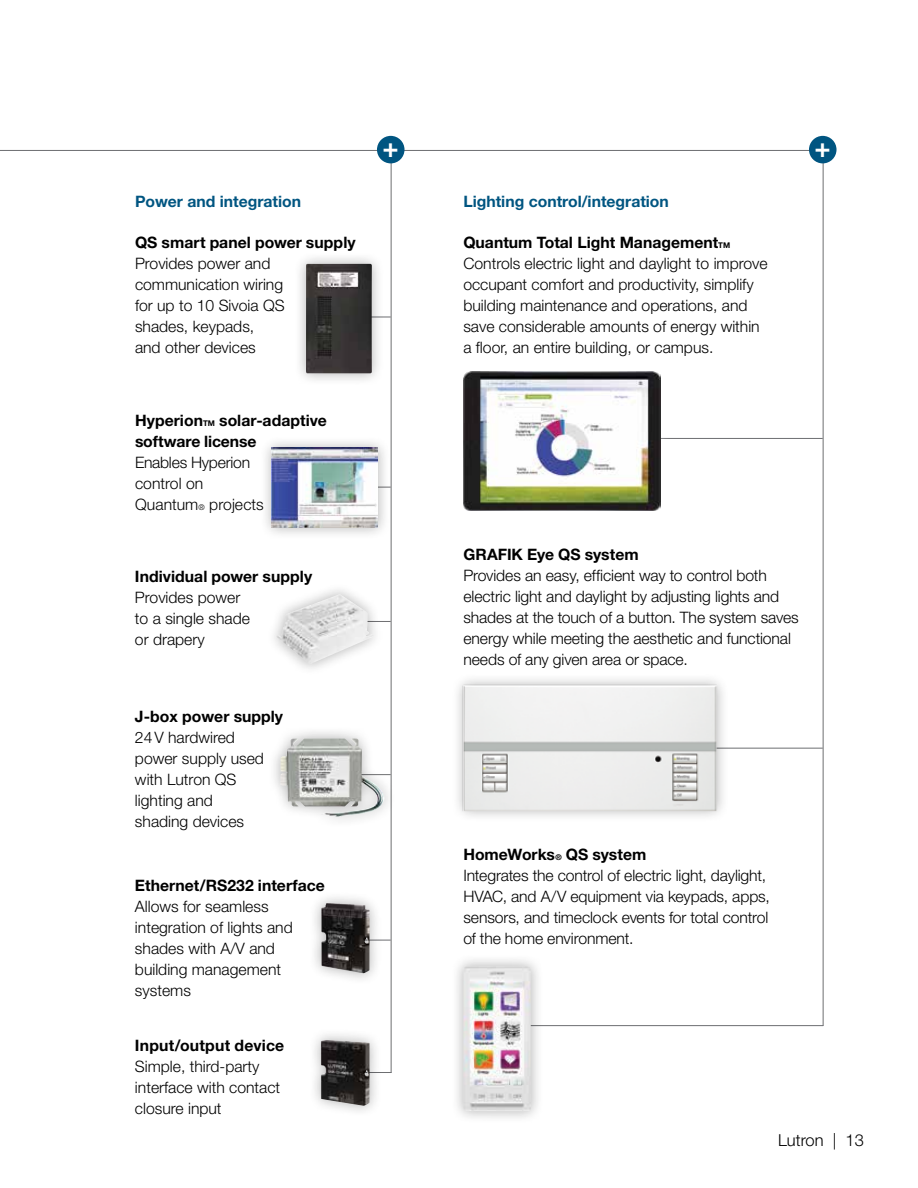
<style>
.page{position:relative;width:918px;height:1188px;background:#fff}
.page>*{position:absolute;margin:0;border:0;box-sizing:border-box;transform-origin:0 0}
.t1{font:700 27px "Helvetica Neue LT Std";color:#fff}
.t2{font:300 16.5px "Helvetica Neue LT Std";color:#000}
.t3{font:300 15.75px/21px "Helvetica Neue LT Std";color:#000}
.t4{font:700 15.75px/21px "Helvetica Neue LT Std";color:#000}
.t5{font:700 15.75px "Helvetica Neue LT Std";color:#005581}
.s1{font-size:7.8px}
.s2{font-weight:700}
.s3{font-weight:700;font-size:7.8px}
</style>
<div class="page">
<hr style="left:0;top:150px;width:824px;height:1px;background:#6d6e71">
<hr style="left:823px;top:149px;width:1px;height:877px;background:#6d6e71">
<hr style="left:623px;top:438px;width:200px;height:1px;background:#6d6e71">
<hr style="left:683px;top:748px;width:140px;height:1px;background:#6d6e71">
<hr style="left:525px;top:1025px;width:298px;height:1px;background:#6d6e71">
<hr style="left:391px;top:159px;width:1px;height:914px;background:#6d6e71">
<hr style="left:343px;top:317px;width:48px;height:1px;background:#6d6e71">
<hr style="left:343px;top:621px;width:48px;height:1px;background:#6d6e71">
<hr style="left:348px;top:940px;width:43px;height:1px;background:#6d6e71">
<hr style="left:343px;top:1072px;width:49px;height:1px;background:#6d6e71">
<div style="left:809px;top:136px;width:28px;height:27px;background:#005581;border-radius:50%"></div>
<div style="left:377px;top:136px;width:28px;height:27px;background:#005581;border-radius:50%"></div>
<hr style="left:343px;top:487px;width:48px;height:1px;background:#6d6e71">
<div style="left:294px;top:251px;width:90px;height:135px;background:#000;opacity:.3"></div>
<img style="left:306px;top:264px;width:66px;height:109px">
<div style="left:265px;top:582px;width:120px;height:94px;background:#fff"></div>
<img style="left:276px;top:594px;width:97px;height:70px">
<div style="left:308px;top:1028px;width:74px;height:90px;background:#000;opacity:.3"></div>
<img style="left:321px;top:1040px;width:49px;height:66px">
<div style="left:309px;top:890px;width:73px;height:95px;background:#000;opacity:.3"></div>
<img style="left:321px;top:903px;width:49px;height:70px">
<div style="left:268px;top:726px;width:128px;height:103px;background:#000;opacity:.3"></div>
<img style="left:280px;top:738px;width:105px;height:79px">
<div style="left:259px;top:435px;width:131px;height:105px;background:#000;opacity:.3"></div>
<img style="left:272px;top:448px;width:106px;height:79px">
<div style="left:452px;top:673px;width:277px;height:150px;background:#000;opacity:.3"></div>
<img style="left:457px;top:677px;width:262px;height:146px">
<div style="left:451px;top:954px;width:92px;height:170px;background:#000;opacity:.3"></div>
<img style="left:463px;top:966px;width:68px;height:145px">
<div style="left:451px;top:359px;width:222px;height:164px;background:#fff"></div>
<img style="left:463px;top:372px;width:197px;height:138px">
<p class="t5" style="left:135px;top:192px;width:168px">Power and integration</p>
<p class="t4" style="left:135px;top:232px;width:222px">QS smart panel power supply</p>
<p class="t3" style="left:135px;top:253px;width:151px">Provides power and communication wiring for up to 10 Sivoia QS shades, keypads,<br>and other devices</p>
<p class="t4" style="left:135px;top:410px;width:193px">Hyperion<span class="s1">TM</span> solar‑adaptive software license</p>
<p class="t3" style="left:135px;top:452px;width:130px">Enables Hyperion control on<br>Quantum<span class="s1">®</span> projects</p>
<p class="t4" style="left:135px;top:566px;width:179px">Individual power supply</p>
<p class="t3" style="left:135px;top:587px;width:116px">Provides power to a single shade or drapery</p>
<p class="t4" style="left:135px;top:706px;width:150px">J-box power supply</p>
<p class="t3" style="left:135px;top:727px;width:130px">24V hardwired power supply used with Lutron QS lighting and shading devices</p>
<p class="t4" style="left:135px;top:874px;width:192px">Ethernet/RS232 interface</p>
<p class="t3" style="left:135px;top:895px;width:159px">Allows for seamless integration of lights and shades with A/V and building management systems</p>
<p class="t4" style="left:135px;top:1035px;width:151px">Input/output device</p>
<p class="t3" style="left:135px;top:1056px;width:147px">Simple, third-party interface with contact closure input</p>
<h1 class="t1" style="left:383px;top:130px;width:18px">+</h1>
<h1 class="t1" style="left:815px;top:130px;width:18px">+</h1>
<p class="t5" style="left:463px;top:192px;width:207px">Lighting control/integration</p>
<p class="t3" style="left:463px;top:232px;width:306px"><span class="s2">Quantum Total Light Management</span><span class="s3">TM </span>Controls electric light and daylight to improve occupant comfort and productivity, simplify building maintenance and operations, and save considerable amounts of energy within a floor, an entire building, or campus.</p>
<p class="t4" style="left:463px;top:543px;width:177px">GRAFIK Eye QS system</p>
<p class="t3" style="left:463px;top:564px;width:337px">Provides an easy, efficient way to control both electric light and daylight by adjusting lights and shades at the touch of a button. The system saves energy while meeting the aesthetic and functional needs of any given area or space.</p>
<p class="t3" style="left:463px;top:844px;width:308px"><span class="s2">HomeWorks</span><span class="s3">®</span> <span class="s2">QS system<br></span>Integrates the control of electric light, daylight, HVAC, and A/V equipment via keypads, apps, sensors, and timeclock events for total control of the home environment.</p>
<p class="t2" style="left:778px;top:1130px;width:87px">Lutron | 13</p>
</div>
